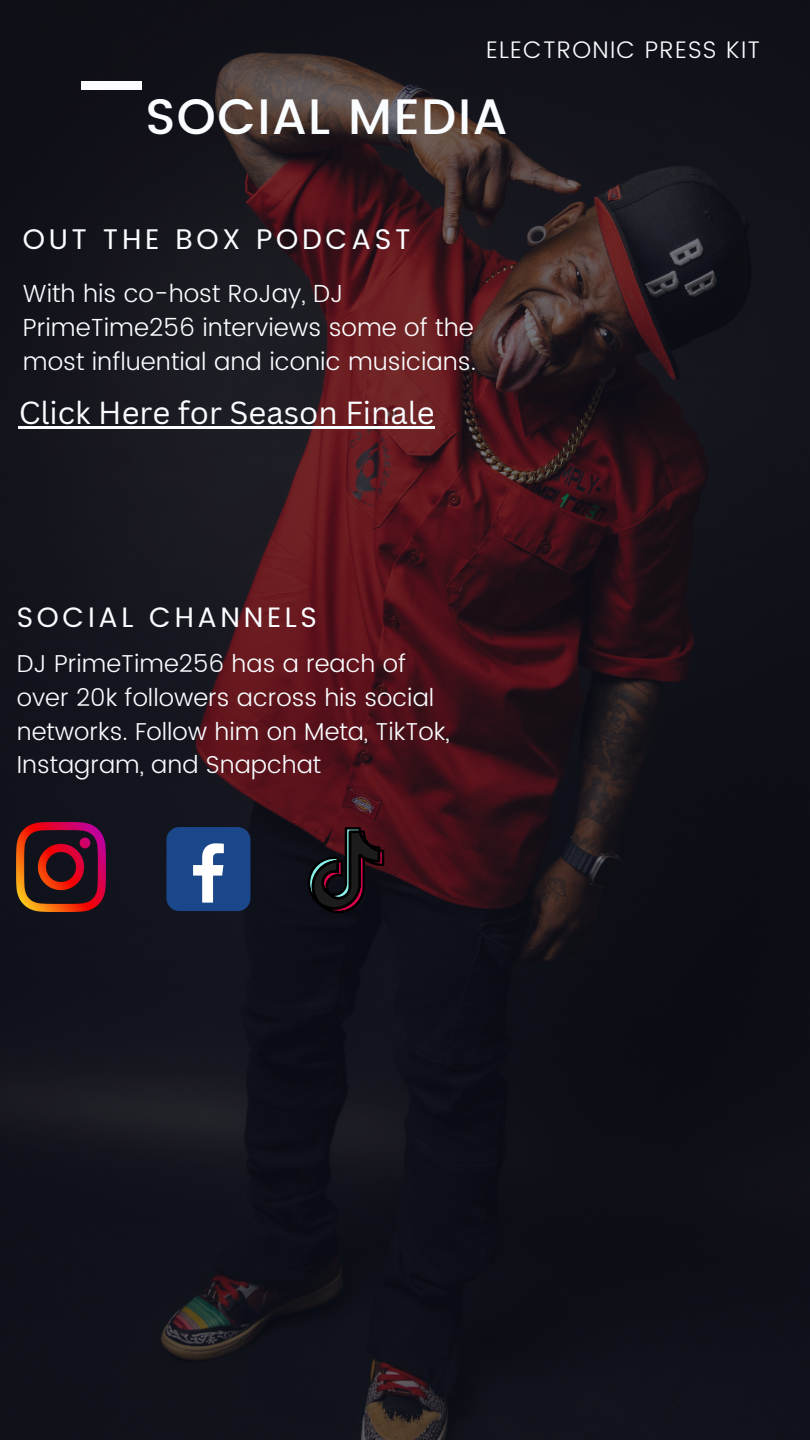
<style>
.page{position:relative;width:810px;height:1440px;background:#fff}
.page>*{position:absolute;margin:0;border:0;box-sizing:border-box;transform-origin:0 0}
.t1{font:500 49.8px "Poppins";letter-spacing:.03em;color:#fafdff}
.t2{font:31.1px "Canva Sans";color:#fafdff}
.t3{font:28.4px "Poppins";letter-spacing:.13em;color:#fafdff}
.t4{font:28.1px "Poppins";letter-spacing:.13em;color:#fafdff}
.t5{font:300 24.8px/34px "Poppins";color:#fafdff}
.t6{font:300 24.5px/33.6px "Poppins";color:#fafdff}
.t7{font:300 24px "Poppins";letter-spacing:.05em;color:#fafdff}
</style>
<div class="page">
<img style="left:0;top:0;width:810px;height:1440px">
<div style="left:81px;top:81px;width:61px;height:8px;background:#fafdff"></div>
<img style="left:17px;top:823px;width:88px;height:88px">
<div style="left:166px;top:827px;width:84px;height:84px;background:#1a4789;border-radius:13px"></div>
<svg style="left:193px;top:843px;width:31px;height:60px"></svg>
<svg style="left:308px;top:827px;width:76px;height:88px"></svg>
<hr style="left:19px;top:426px;width:416px;height:3px;background:#fafdff">
<h2 class="t7" style="left:486px;top:35px;width:275px">ELECTRONIC PRESS KIT</h2>
<h3 class="t1" style="left:145px;top:87px;width:363px">SOCIAL MEDIA</h3>
<h4 class="t3" style="left:23px;top:223px;width:389px">OUT THE BOX PODCAST</h4>
<h1 class="t5" style="left:23px;top:277px;width:455px">With his co-host RoJay, DJ<br>PrimeTime256 interviews some of the most influential and iconic musicians.</h1>
<p class="t2" style="left:19px;top:391px;width:418px">Click Here for Season Finale</p>
<h2 class="t4" style="left:17px;top:601px;width:302px">SOCIAL CHANNELS</h2>
<p class="t6" style="left:17px;top:647px;width:434px">DJ PrimeTime256 has a reach of over 20k followers across his social networks. Follow him on Meta, TikTok,<br>Instagram, and Snapchat</p>
</div>
